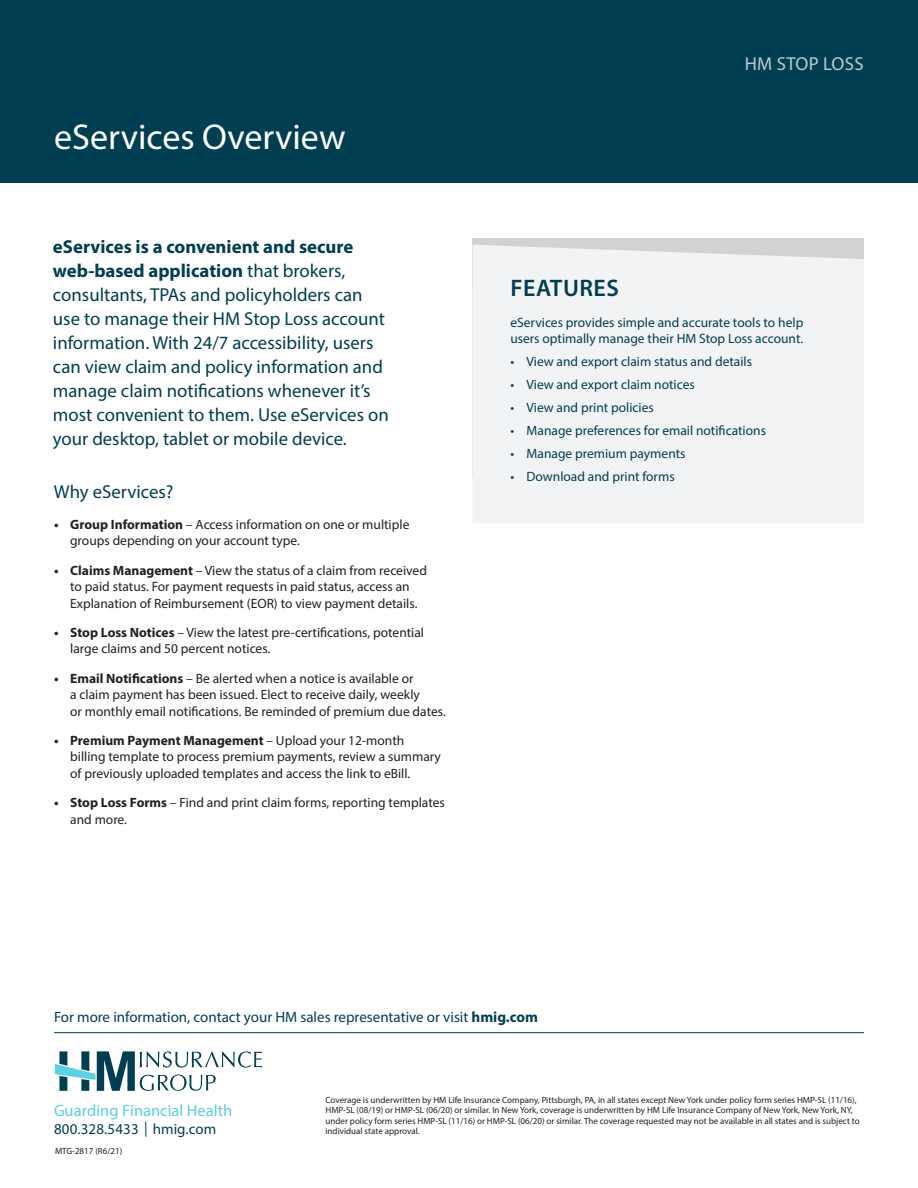
<style>
.page{position:relative;width:918px;height:1188px;background:#fff}
.page>*{position:absolute;margin:0;border:0;box-sizing:border-box;transform-origin:0 0}
.Sheet_Title_Front{font:36px "Myriad Pro";color:#fff}
.t1{font:600 24px "Myriad Pro";letter-spacing:.02em;color:#003e52}
.Lead_In{font:18.75px/24px "Myriad Pro";color:#003e52}
.Product_Overview{font:18.75px "Myriad Pro";letter-spacing:.02em;color:#bdcad1}
.t2{font:16.5px "Myriad Pro";color:#59d0e4}
.Chart_Column_1__Blac{font:15px "Myriad Pro";color:#003e52}
.t3{font:13.5px/16.2px "Myriad Pro";color:#231f20}
.Body_Text_9_13{font:13.5px/16.2px "Myriad Pro";color:#003e52}
.Legal{font:9px/10.5px "Myriad Pro";color:#231f20}
.s1{font-weight:700}
.s2{font-stretch:condensed}
</style>
<div class="page">
<hr style="left:54px;top:1032px;width:810px;height:1px;background:#003e52">
<svg style="left:55px;top:1051px;width:207px;height:40px"></svg>
<div style="left:472px;top:239px;width:392px;height:239px;background:#d1d2d4"></div>
<div style="left:473px;top:478px;width:391px;height:45px;background:#f2f3f4"></div>
<div style="left:0;top:0;width:918px;height:183px;background:#003e52"></div>
<div style="left:472px;top:245px;width:392px;height:233px;background:#f2f3f4"></div>
<p class="Sheet_Title_Front" style="left:54px;top:115px;width:293px">eServices Overview</p>
<p class="Lead_In" style="left:53px;top:234px;width:337px"><span class="s1">eServices is a convenient and secure web-based application</span> that brokers, consultants, TPAs and policyholders can use to manage their HM Stop Loss account information. With 24/7 accessibility, users can view claim and policy information and manage claim notifications whenever it’s most convenient to them. Use eServices on your desktop, tablet or mobile device.</p>
<p class="Lead_In" style="left:54px;top:480px;width:121px">Why eServices?</p>
<p class="t3" style="left:70px;top:516px;width:341px;text-indent:-16px"><span class="s1">• Group Information</span> – Access information on one or multiple groups depending on your account type.</p>
<p class="t3" style="left:54px;top:562px;width:374px;text-align:center"><span class="s1">• Claims Management</span> – View the status of a claim from received to paid status. For payment requests in paid status, access an<br>Explanation of Reimbursement (EOR) to view payment details.</p>
<p class="t3" style="left:70px;top:624px;width:355px;text-indent:-16px"><span class="s1">• Stop Loss Notices</span> – View the latest pre-certifications, potential large claims and 50 percent notices.</p>
<p class="t3" style="left:70px;top:670px;width:377px;text-indent:-16px"><span class="s1">• Email Notifications</span> – Be alerted when a notice is available or<br>a claim payment has been issued. Elect to receive daily, weekly<br>or monthly email notifications. Be reminded of premium due dates.</p>
<p class="t3" style="left:70px;top:732px;width:372px;text-indent:-16px"><span class="s1">• Premium Payment Management</span> – Upload your 12-month billing template to process premium payments, review a summary of previously uploaded templates and access the link to eBill.</p>
<p class="t3" style="left:70px;top:795px;width:376px;text-indent:-16px"><span class="s1">• Stop Loss Forms</span> – Find and print claim forms, reporting templates and more.</p>
<p class="Product_Overview" style="left:745px;top:52px;width:121px">HM STOP LOSS</p>
<p class="t1" style="left:511px;top:273px;width:110px">FEATURES</p>
<p class="Body_Text_9_13" style="left:510px;top:314px;width:295px">eServices provides simple and accurate tools to help users optimally manage their HM Stop Loss account.</p>
<p class="Body_Text_9_13" style="left:510px;top:353px;width:243px">• View and export claim status and details</p>
<p class="Body_Text_9_13" style="left:510px;top:376px;width:186px">• View and export claim notices</p>
<p class="Body_Text_9_13" style="left:510px;top:399px;width:145px">• View and print policies</p>
<p class="Body_Text_9_13" style="left:510px;top:422px;width:257px">• Manage preferences for email notifications</p>
<p class="Body_Text_9_13" style="left:510px;top:445px;width:177px">• Manage premium payments</p>
<p class="Body_Text_9_13" style="left:510px;top:468px;width:166px">• Download and print forms</p>
<p class="Chart_Column_1__Blac" style="left:54px;top:1008px;width:486px">For more information, contact your HM sales representative or visit <span class="s1">hmig.com</span></p>
<p class="t2" style="left:54px;top:1100px;width:180px">Guarding Financial Health</p>
<p class="Chart_Column_1__Blac" style="left:54px;top:1120px;width:164px">800.328.5433 <span class="s2">|</span> hmig.com</p>
<p class="Legal" style="left:55px;top:1145px;width:69px">MTG-2817 (R6/21)</p>
<p class="Legal" style="left:326px;top:1094px;width:536px">Coverage is underwritten by HM Life Insurance Company, Pittsburgh, PA, in all states except New York under policy form series HMP-SL (11/16), HMP-SL (08/19) or HMP-SL (06/20) or similar. In New York, coverage is underwritten by HM Life Insurance Company of New York, New York, NY, under policy form series HMP-SL (11/16) or HMP-SL (06/20) or similar. The coverage requested may not be available in all states and is subject to individual state approval.</p>
</div>
